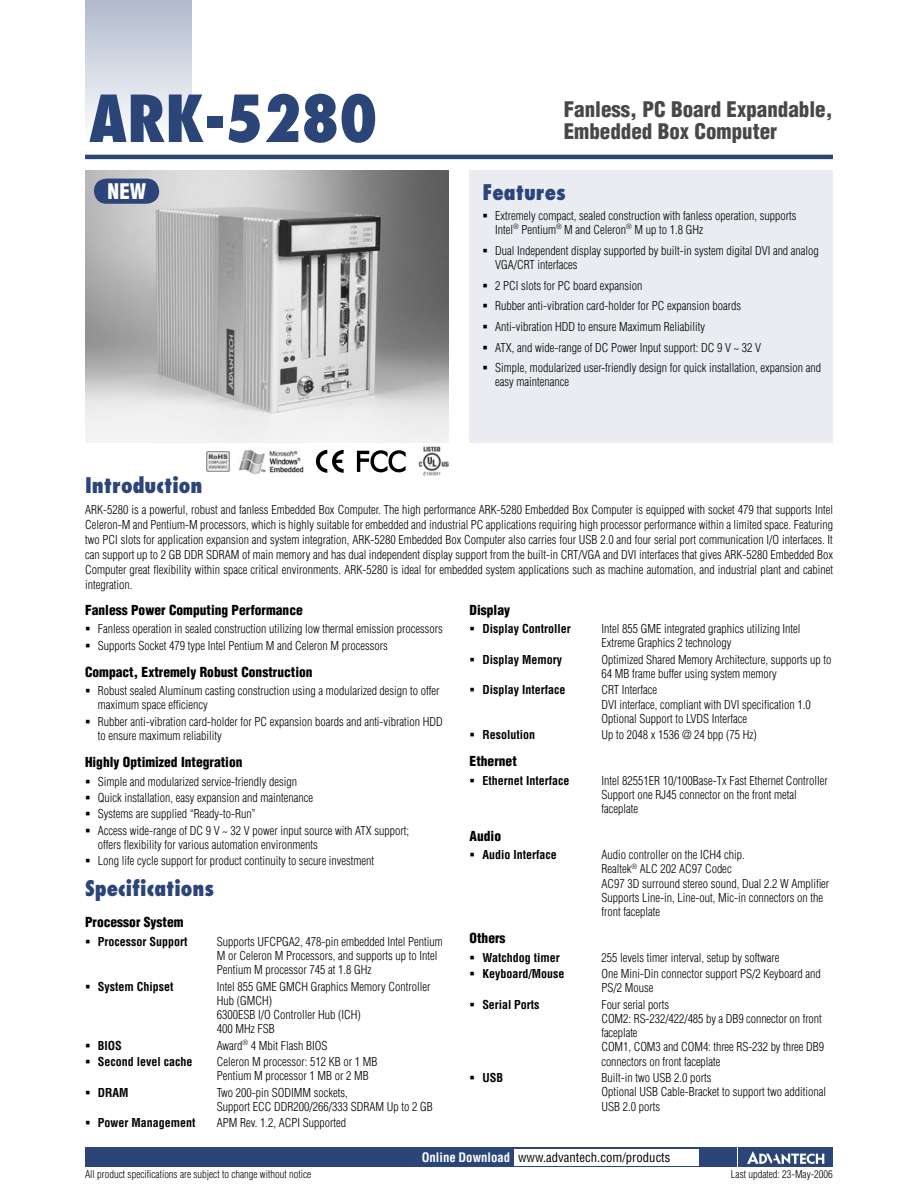
<style>
.page{position:relative;width:918px;height:1188px;background:#fff}
.page>*{position:absolute;margin:0;border:0;box-sizing:border-box;transform-origin:0 0}
.t1{font:800 condensed 63px "Futura";color:#2b4578}
.t2{font:900 condensed 21px/22.5px "Helvetica";color:#484848}
.t3{font:800 condensed 21px "Futura";color:#2b4578}
.t4{font:900 condensed 21px "Helvetica";color:#fff}
.t5{font:900 condensed 13.5px "Helvetica";color:#000}
.t6{font:condensed 12.75px "Helvetica";color:#000}
.t7{font:300 condensed 12px/14.2px "Helvetica";color:#000}
.t8{font:700 condensed 12px "Helvetica";color:#000}
.t9{font:300 condensed 10.5px "Helvetica";color:#000}
.s1{font-weight:700;color:#fff}
</style>
<div class="page">
<div style="left:85px;top:1147px;width:651px;height:20px;background:#2b4578"></div>
<div style="left:738px;top:1147px;width:95px;height:20px;background:#2b4578"></div>
<svg style="left:747px;top:1151px;width:77px;height:13px"></svg>
<div style="left:514px;top:1149px;width:184px;height:16px;background:#fff"></div>
<hr style="left:85px;top:155px;width:748px;height:4px;background:#2b4578">
<div style="left:470px;top:170px;width:363px;height:272px;background:#eaecf1"></div>
<div style="left:85px;top:0;width:106px;height:143px;background:linear-gradient(to bottom,#b0bacd,#fff)"></div>
<img style="left:85px;top:170px;width:363px;height:273px">
<svg style="left:94px;top:179px;width:65px;height:25px;background:#374f7e"></svg>
<img style="left:238px;top:449px;width:66px;height:25px">
<svg style="left:316px;top:450px;width:28px;height:23px"></svg>
<svg style="left:357px;top:450px;width:49px;height:22px"></svg>
<img style="left:419px;top:446px;width:29px;height:30px">
<img style="left:207px;top:451px;width:22px;height:21px">
<h1 class="t1" style="left:89px;top:78px;width:290px">ARK-5280</h1>
<h2 class="t2" style="left:564px;top:98px;width:270px">Fanless, PC Board Expandable,<br>Embedded Box Computer</h2>
<h2 class="t4" style="left:108px;top:178px;width:40px">NEW</h2>
<h2 class="t3" style="left:482px;top:178px;width:85px">Features</h2>
<p class="t7" style="left:495px;top:208px;width:303px;text-indent:-13px">▪ Extremely compact, sealed construction with fanless operation, supports<br>Intel<sup>®</sup> Pentium<sup>®</sup> M and Celeron<sup>®</sup> M up to 1.8 GHz</p>
<p class="t7" style="left:495px;top:243px;width:325px;text-indent:-13px">▪ Dual Independent display supported by built-in system digital DVI and analog<br>VGA/CRT interfaces</p>
<p class="t7" style="left:482px;top:278px;width:162px">▪ 2 PCI slots for PC board expansion</p>
<p class="t7" style="left:482px;top:299px;width:260px">▪ Rubber anti-vibration card-holder for PC expansion boards</p>
<p class="t7" style="left:482px;top:319px;width:224px">▪ Anti-vibration HDD to ensure Maximum Reliability</p>
<p class="t7" style="left:482px;top:340px;width:280px">▪ ATX, and wide-range of DC Power Input support: DC 9 V ~ 32 V</p>
<p class="t7" style="left:495px;top:361px;width:328px;text-indent:-13px">▪ Simple, modularized user-friendly design for quick installation, expansion and easy maintenance</p>
<h2 class="t3" style="left:85px;top:472px;width:119px">Introduction</h2>
<p class="t7" style="left:85px;top:503px;width:750px;line-height:15px;text-align:justify">ARK-5280 is a powerful, robust and fanless Embedded Box Computer. The high performance ARK-5280 Embedded Box Computer is equipped with socket 479 that supports Intel Celeron-M and Pentium-M processors, which is highly suitable for embedded and industrial PC applications requiring high processor performance within a limited space. Featuring two PCI slots for application expansion and system integration, ARK-5280 Embedded Box Computer also carries four USB 2.0 and four serial port communication I/O interfaces. It can support up to 2 GB DDR SDRAM of main memory and has dual independent display support from the built-in CRT/VGA and DVI interfaces that gives ARK-5280 Embedded Box Computer great flexibility within space critical environments. ARK-5280 is ideal for embedded system applications such as machine automation, and industrial plant and cabinet integration.</p>
<p class="t5" style="left:85px;top:601px;width:219px">Fanless Power Computing Performance</p>
<p class="t7" style="left:85px;top:622px;width:359px">▪ Fanless operation in sealed construction utilizing low thermal emission processors</p>
<p class="t7" style="left:85px;top:638px;width:304px">▪ Supports Socket 479 type Intel Pentium M and Celeron M processors</p>
<p class="t5" style="left:85px;top:663px;width:229px">Compact, Extremely Robust Construction</p>
<p class="t7" style="left:98px;top:684px;width:343px;text-indent:-13px">▪ Robust sealed Aluminum casting construction using a modularized design to offer maximum space efficiency</p>
<p class="t7" style="left:98px;top:714px;width:347px;text-indent:-13px">▪ Rubber anti-vibration card-holder for PC expansion boards and anti-vibration HDD to ensure maximum reliability</p>
<p class="t5" style="left:85px;top:754px;width:159px">Highly Optimized Integration</p>
<p class="t7" style="left:85px;top:774px;width:214px">▪ Simple and modularized service-friendly design</p>
<p class="t7" style="left:85px;top:791px;width:230px">▪ Quick installation, easy expansion and maintenance</p>
<p class="t7" style="left:85px;top:807px;width:172px">▪ Systems are supplied “Ready-to-Run”</p>
<p class="t7" style="left:98px;top:823px;width:313px;text-indent:-13px">▪ Access wide-range of DC 9 V ~ 32 V power input source with ATX support; offers flexibility for various automation environments</p>
<p class="t7" style="left:85px;top:854px;width:291px">▪ Long life cycle support for product continuity to secure investment</p>
<h2 class="t3" style="left:85px;top:874px;width:131px">Specifications</h2>
<p class="t5" style="left:85px;top:914px;width:100px">Processor System</p>
<p class="t8" style="left:85px;top:934px;width:104px">▪ Processor Support</p>
<p class="t7" style="left:217px;top:934px;width:227px">Supports UFCPGA2, 478-pin embedded Intel Pentium<br>M or Celeron M Processors, and supports up to Intel<br>Pentium M processor 745 at 1.8 GHz</p>
<p class="t8" style="left:85px;top:979px;width:90px">▪ System Chipset</p>
<p class="t7" style="left:217px;top:979px;width:215px">Intel 855 GME GMCH Graphics Memory Controller<br>Hub (GMCH)<br>6300ESB I/O Controller Hub (ICH)<br>400 MHz FSB</p>
<p class="t8" style="left:85px;top:1038px;width:38px">▪ BIOS</p>
<p class="t7" style="left:217px;top:1038px;width:112px">Award<sup>®</sup> 4 Mbit Flash BIOS</p>
<p class="t8" style="left:85px;top:1054px;width:109px">▪ Second level cache</p>
<p class="t7" style="left:217px;top:1054px;width:162px">Celeron M processor: 512 KB or 1 MB<br>Pentium M processor 1 MB or 2 MB</p>
<p class="t8" style="left:85px;top:1085px;width:45px">▪ DRAM</p>
<p class="t7" style="left:217px;top:1085px;width:217px">Two 200-pin SODIMM sockets,<br>Support ECC DDR200/266/333 SDRAM Up to 2 GB</p>
<p class="t8" style="left:85px;top:1116px;width:112px">▪ Power Management</p>
<p class="t7" style="left:217px;top:1116px;width:131px">APM Rev. 1.2, ACPI Supported</p>
<p class="t5" style="left:470px;top:601px;width:42px">Display</p>
<p class="t8" style="left:470px;top:622px;width:103px">▪ Display Controller</p>
<p class="t7" style="left:601px;top:622px;width:201px">Intel 855 GME integrated graphics utilizing Intel<br>Extreme Graphics 2 technology</p>
<p class="t8" style="left:470px;top:652px;width:94px">▪ Display Memory</p>
<p class="t7" style="left:601px;top:652px;width:232px">Optimized Shared Memory Architecture, supports up to<br>64 MB frame buffer using system memory</p>
<p class="t8" style="left:470px;top:683px;width:97px">▪ Display Interface</p>
<p class="t7" style="left:601px;top:683px;width:211px">CRT Interface<br>DVI interface, compliant with DVI specification 1.0<br>Optional Support to LVDS Interface</p>
<p class="t8" style="left:470px;top:728px;width:67px">▪ Resolution</p>
<p class="t7" style="left:601px;top:728px;width:157px">Up to 2048 x 1536 @ 24 bpp (75 Hz)</p>
<p class="t5" style="left:470px;top:753px;width:49px">Ethernet</p>
<p class="t8" style="left:470px;top:773px;width:101px">▪ Ethernet Interface</p>
<p class="t7" style="left:601px;top:773px;width:228px">Intel 82551ER 10/100Base-Tx Fast Ethernet Controller<br>Support one RJ45 connector on the front metal faceplate</p>
<p class="t5" style="left:470px;top:827px;width:33px">Audio</p>
<p class="t8" style="left:470px;top:847px;width:89px">▪ Audio Interface</p>
<p class="t7" style="left:601px;top:848px;width:229px">Audio controller on the ICH4 chip.<br>Realtek<sup>®</sup> ALC 202 AC97 Codec<br>AC97 3D surround stereo sound, Dual 2.2 W Amplifier Supports Line-in, Line-out, Mic-in connectors on the front faceplate</p>
<p class="t5" style="left:470px;top:930px;width:37px">Others</p>
<p class="t8" style="left:470px;top:950px;width:92px">▪ Watchdog timer</p>
<p class="t7" style="left:601px;top:950px;width:180px">255 levels timer interval, setup by software</p>
<p class="t8" style="left:470px;top:966px;width:96px">▪ Keyboard/Mouse</p>
<p class="t7" style="left:601px;top:967px;width:221px">One Mini-Din connector support PS/2 Keyboard and<br>PS/2 Mouse</p>
<p class="t8" style="left:470px;top:997px;width:71px">▪ Serial Ports</p>
<p class="t7" style="left:601px;top:997px;width:224px">Four serial ports<br>COM2: RS-232/422/485 by a DB9 connector on front faceplate<br>COM1, COM3 and COM4: three RS-232 by three DB9 connectors on front faceplate</p>
<p class="t8" style="left:470px;top:1070px;width:35px">▪ USB</p>
<p class="t7" style="left:601px;top:1071px;width:226px">Built-in two USB 2.0 ports<br>Optional USB Cable-Bracket to support two additional<br>USB 2.0 ports</p>
<p class="t6" style="left:422px;top:1150px;width:250px"><span class="s1">Online Download</span> www.advantech.com/products</p>
<p class="t9" style="left:85px;top:1168px;width:228px">All product specifications are subject to change without notice</p>
<p class="t9" style="left:731px;top:1168px;width:104px">Last updated: 23-May-2006</p>
</div>
